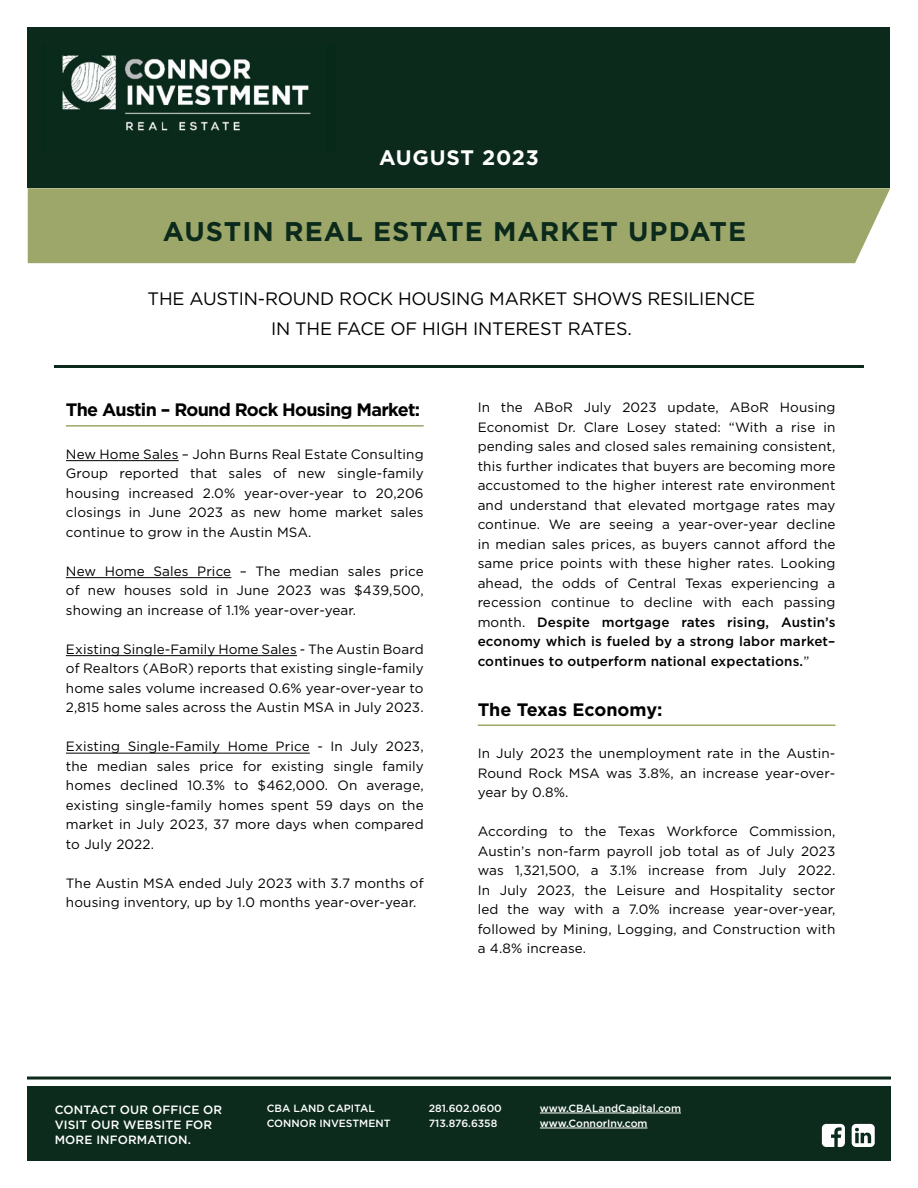
<style>
.page{position:relative;width:918px;height:1188px;background:#fff}
.page>*{position:absolute;margin:0;border:0;box-sizing:border-box;transform-origin:0 0}
.t1{font:700 27px "Gotham";letter-spacing:.04em;color:#0b2a1c}
.t2{font:700 21px "Gotham";letter-spacing:.04em;color:#fff}
.t3{font:18px/30px "Gotham";letter-spacing:-.015em;color:#000;text-align:center}
.t4{font:700 18px "Gotham";letter-spacing:-.04em;color:#000}
.t5{font:700 18px "Gotham";letter-spacing:-.01em;color:#000}
.t6{font:13.5px/19.5px "Gotham";letter-spacing:.01em;color:#000;text-align:justify}
.t7{font:500 12px/15px "Gotham";letter-spacing:.01em;color:#fff}
.t8{font:500 10.5px "Gotham";color:#fff}
.s1{font-weight:500}
</style>
<div class="page">
<hr style="left:66px;top:460px;width:113px;height:1px;background:#000">
<hr style="left:66px;top:577px;width:165px;height:1px;background:#000">
<hr style="left:66px;top:655px;width:231px;height:1px;background:#000">
<hr style="left:66px;top:753px;width:244px;height:1px;background:#000">
<hr style="left:66px;top:425px;width:358px;height:2px;background:#9da769">
<hr style="left:478px;top:725px;width:357px;height:1px;background:#9da769">
<div style="left:28px;top:28px;width:862px;height:160px;background:#0b2a1c"></div>
<hr style="left:54px;top:365px;width:810px;height:3px;background:#0b2a1c">
<hr style="left:27px;top:1077px;width:864px;height:3px;background:#0b2a1c">
<div style="left:27px;top:1086px;width:864px;height:75px;background:#0c2b1c"></div>
<svg style="left:822px;top:1124px;width:23px;height:23px"></svg>
<svg style="left:852px;top:1124px;width:23px;height:23px"></svg>
<div style="left:28px;top:188px;width:862px;height:75px;background:#9da769"></div>
<img style="left:62px;top:55px;width:249px;height:76px">
<hr style="left:540px;top:1113px;width:141px;height:1px;background:#fff">
<hr style="left:540px;top:1128px;width:108px;height:1px;background:#fff">
<h2 class="t2" style="left:379px;top:144px;width:161px">AUGUST 2023</h2>
<h1 class="t1" style="left:163px;top:214px;width:585px">AUSTIN REAL ESTATE MARKET UPDATE</h1>
<h3 class="t3" style="left:148px;top:283px;width:609px">THE AUSTIN-ROUND ROCK HOUSING MARKET SHOWS RESILIENCE<br>IN THE FACE OF HIGH INTEREST RATES.</h3>
<h3 class="t4" style="left:66px;top:398px;width:356px">The Austin – Round Rock Housing Market:</h3>
<p class="t6" style="left:66px;top:444px;width:359px">New Home Sales – John Burns Real Estate Consulting Group reported that sales of new single-family housing increased 2.0% year-over-year to 20,206 closings in June 2023 as new home market sales continue to grow in the Austin MSA.</p>
<p class="t6" style="left:66px;top:561px;width:359px">New Home Sales Price – The median sales price of new houses sold in June 2023 was $439,500, showing an increase of 1.1% year-over-year.</p>
<p class="t6" style="left:66px;top:639px;width:359px">Existing Single-Family Home Sales - The Austin Board of Realtors (ABoR) reports that existing single-family home sales volume increased 0.6% year-over-year to 2,815 home sales across the Austin MSA in July 2023.</p>
<p class="t6" style="left:66px;top:736px;width:359px">Existing Single-Family Home Price - In July 2023, the median sales price for existing single family homes declined 10.3% to $462,000. On average, existing single-family homes spent 59 days on the market in July 2023, 37 more days when compared to July 2022.</p>
<p class="t6" style="left:66px;top:873px;width:359px">The Austin MSA ended July 2023 with 3.7 months of housing inventory, up by 1.0 months year-over-year.</p>
<p class="t6" style="left:478px;top:398px;width:359px">In the ABoR July 2023 update, ABoR Housing Economist Dr. Clare Losey stated: “With a rise in pending sales and closed sales remaining consistent, this further indicates that buyers are becoming more accustomed to the higher interest rate environment and understand that elevated mortgage rates may continue. We are seeing a year-over-year decline in median sales prices, as buyers cannot afford the same price points with these higher rates. Looking ahead, the odds of Central Texas experiencing a recession continue to decline with each passing month. <span class="s1">Despite mortgage rates rising, Austin’s economy which is fueled by a strong labor market– continues to outperform national expectations.</span>”</p>
<h3 class="t5" style="left:478px;top:697px;width:186px">The Texas Economy:</h3>
<p class="t6" style="left:478px;top:743px;width:359px">In July 2023 the unemployment rate in the Austin-Round Rock MSA was 3.8%, an increase year-over&shy;year by 0.8%.</p>
<p class="t6" style="left:478px;top:821px;width:359px">According to the Texas Workforce Commission, Austin’s non-farm payroll job total as of July 2023 was 1,321,500, a 3.1% increase from July 2022.<br>In July 2023, the Leisure and Hospitality sector led the way with a 7.0% increase year-over-year, followed by Mining, Logging, and Construction with a 4.8% increase.</p>
<p class="t7" style="left:55px;top:1102px;width:169px">CONTACT OUR OFFICE OR<br>VISIT OUR WEBSITE FOR<br>MORE INFORMATION.</p>
<p class="t8" style="left:267px;top:1101px;width:110px">CBA LAND CAPITAL</p>
<p class="t8" style="left:429px;top:1101px;width:75px">281.602.0600</p>
<p class="t8" style="left:540px;top:1101px;width:143px">www.CBALandCapital.com</p>
<p class="t8" style="left:267px;top:1116px;width:125px">CONNOR INVESTMENT</p>
<p class="t8" style="left:429px;top:1116px;width:70px">713.876.6358</p>
<p class="t8" style="left:540px;top:1116px;width:109px">www.ConnorInv.com</p>
</div>
